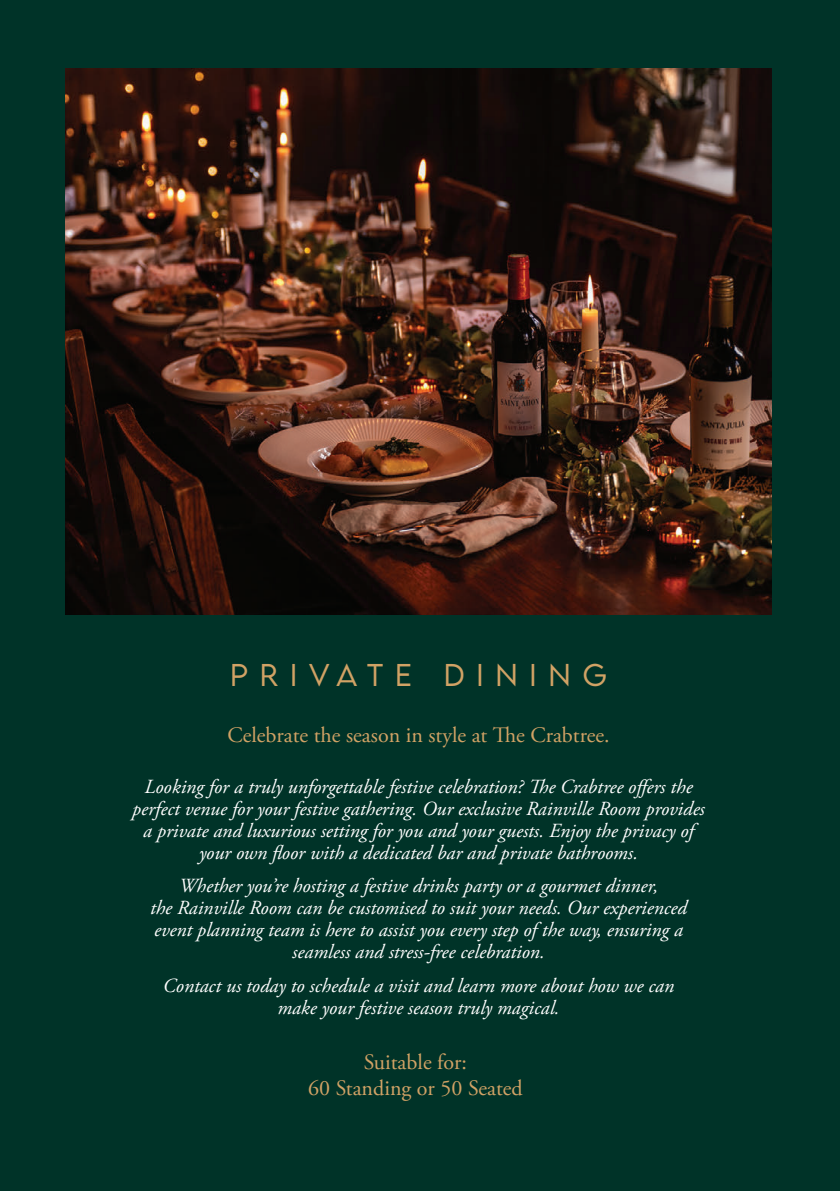
<style>
.page{position:relative;width:840px;height:1191px;background:#fff}
.page>*{position:absolute;margin:0;border:0;box-sizing:border-box;transform-origin:0 0}
.t1{font:300 28px "LEMONMILK";letter-spacing:.42em;color:#d1a265}
.t2{font:22px/26px "Adobe Garamond Pro";color:#d1a265;text-align:center}
.t3{font:italic 20px/22px "Adobe Garamond Pro";color:#fff;text-align:center}
</style>
<div class="page">
<div style="left:0;top:0;width:839px;height:1191px;background:#003328"></div>
<img style="left:65px;top:68px;width:706px;height:546px">
<p class="t1" style="left:230px;top:657px;width:375px">PRIVATE DINING</p>
<p class="t2" style="left:227px;top:723px;width:383px">Celebrate the season in style at The Crabtree.</p>
<p class="t3" style="left:132px;top:776px;width:573px">Looking for a truly unforgettable festive celebration? The Crabtree offers the perfect venue for your festive gathering. Our exclusive Rainville Room provides a private and luxurious setting for you and your guests. Enjoy the privacy of your own floor with a dedicated bar and private bathrooms.</p>
<p class="t3" style="left:150px;top:875px;width:538px">Whether you’re hosting a festive drinks party or a gourmet dinner,<br>the Rainville Room can be customised to suit your needs. Our experienced event planning team is here to assist you every step of the way, ensuring a seamless and stress-free celebration.</p>
<p class="t3" style="left:163px;top:974px;width:512px">Contact us today to schedule a visit and learn more about how we can make your festive season truly magical.</p>
<p class="t2" style="left:308px;top:1049px;width:216px">Suitable for:<br>60 Standing or 50 Seated</p>
</div>
